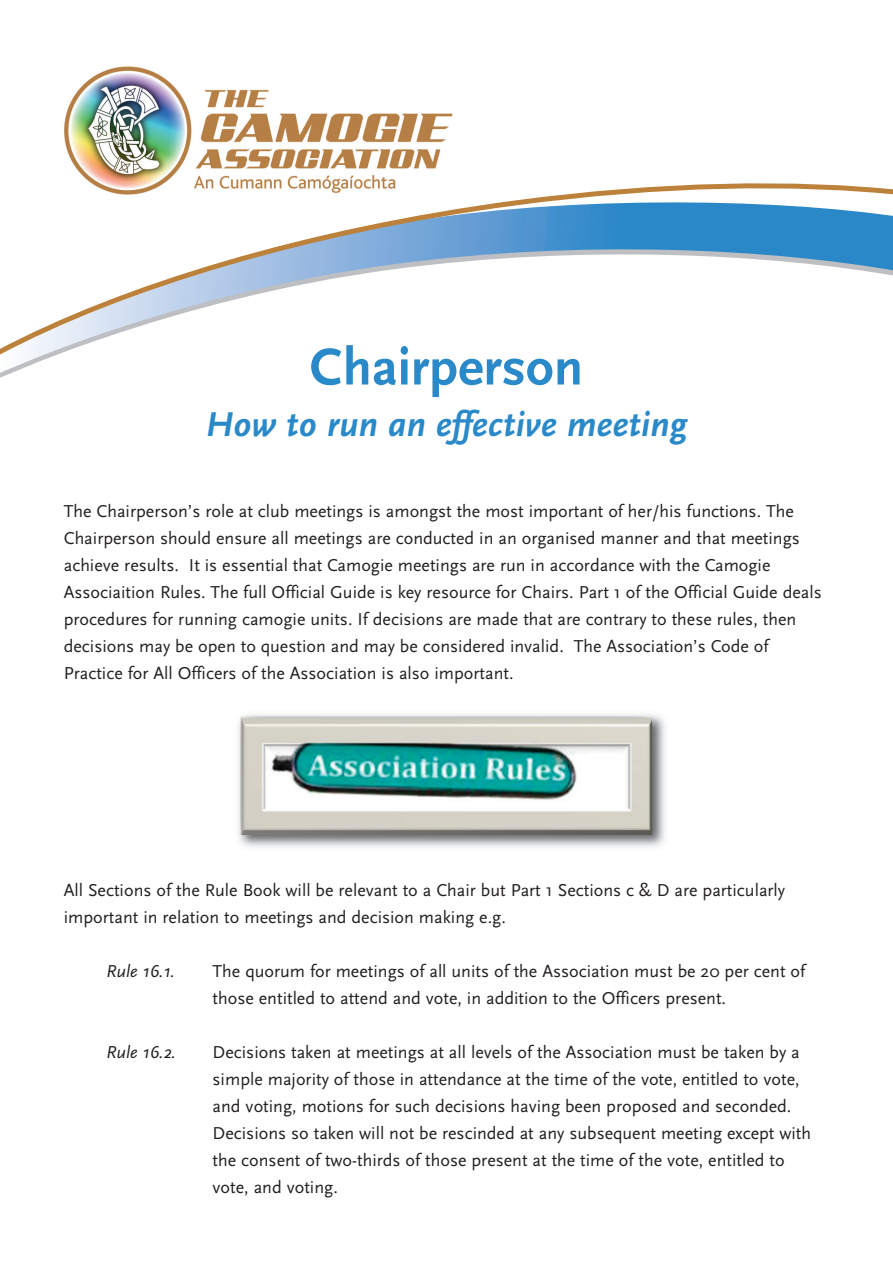
<style>
.page{position:relative;width:893px;height:1263px;background:#fff}
.page>*{position:absolute;margin:0;border:0;box-sizing:border-box;transform-origin:0 0}
.t1{font:700 54px "Scala Sans";color:#2989c9}
.t2{font:italic 700 36px "Scala Sans";color:#2989c9}
.t3{font:18px/27px "Scala Sans";color:#231f20}
.t4{font:italic 18px "Scala Sans";color:#231f20}
</style>
<div class="page">
<svg style="left:0;top:183px;width:893px;height:195px"></svg>
<img style="left:64px;top:66px;width:391px;height:131px">
<img style="left:238px;top:714px;width:427px;height:133px">
<img style="left:240px;top:717px;width:412px;height:117px">
<h1 class="t1" style="left:310px;top:345px;width:275px">Chairperson</h1>
<h2 class="t2" style="left:206px;top:410px;width:483px">How to run an effective meeting</h2>
<p class="t3" style="left:64px;top:499px;width:759px">The Chairperson’s role at club meetings is amongst the most important of her/his functions. The Chairperson should ensure all meetings are conducted in an organised manner and that meetings achieve results. It is essential that Camogie meetings are run in accordance with the Camogie Associaition Rules. The full Official Guide is key resource for Chairs. Part 1 of the Official Guide deals procedures for running camogie units. If decisions are made that are contrary to these rules, then decisions may be open to question and may be considered invalid. The Association’s Code of Practice for All Officers of the Association is also important.</p>
<p class="t3" style="left:64px;top:877px;width:723px">All Sections of the Rule Book will be relevant to a Chair but Part 1 Sections c &amp; D are particularly important in relation to meetings and decision making e.g.</p>
<p class="t4" style="left:106px;top:963px;width:70px">Rule 16.1.</p>
<p class="t3" style="left:213px;top:958px;width:594px">The quorum for meetings of all units of the Association must be 20 per cent of those entitled to attend and vote, in addition to the Officers present.</p>
<p class="t4" style="left:106px;top:1044px;width:71px">Rule 16.2.</p>
<p class="t3" style="left:213px;top:1039px;width:600px">Decisions taken at meetings at all levels of the Association must be taken by a simple majority of those in attendance at the time of the vote, entitled to vote, and voting, motions for such decisions having been proposed and seconded.<br>Decisions so taken will not be rescinded at any subsequent meeting except with the consent of two-thirds of those present at the time of the vote, entitled to vote, and voting.</p>
</div>
